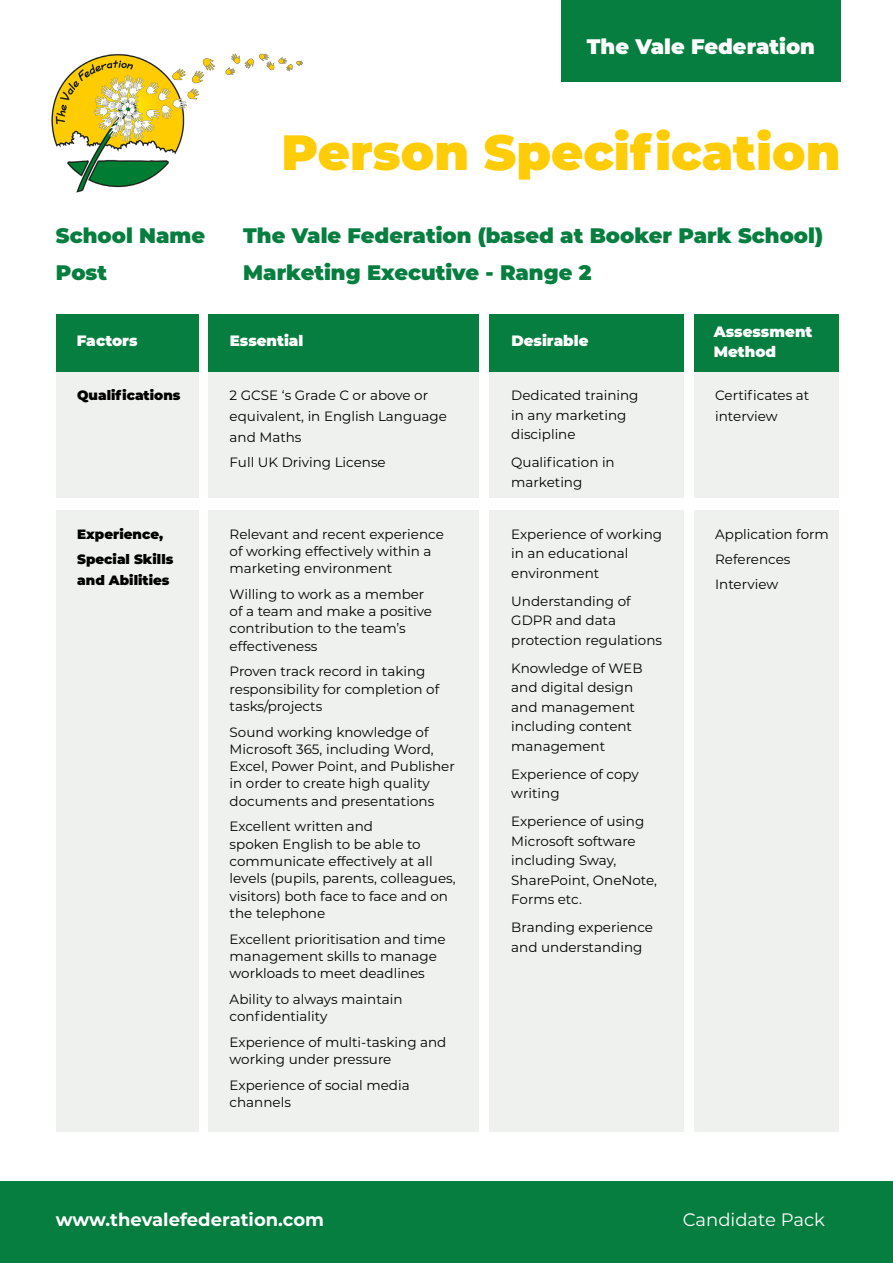
<style>
.page{position:relative;width:893px;height:1263px;background:#fff}
.page>*{position:absolute;margin:0;border:0;box-sizing:border-box;transform-origin:0 0}
.t1{font:900 49.5px "Montserrat";color:#fecd07}
.t2{font:900 21px "Montserrat";color:#067e3f}
.t3{font:900 21px "Montserrat";color:#fff}
.t4{font:700 18px "Montserrat";color:#fff}
.t5{font:18px "Montserrat";color:#fff}
.t6{font:900 15px/19.5px "Montserrat";color:#fff}
.t7{font:13.5px/17.2px "Montserrat";color:#000}
.t8{font:900 13.5px/25.2px "Montserrat";color:#000}
</style>
<div class="page">
<div style="left:56px;top:510px;width:143px;height:621px;background:#eef1ed"></div>
<div style="left:209px;top:510px;width:270px;height:621px;background:#eef1ed"></div>
<div style="left:489px;top:510px;width:194px;height:621px;background:#eef1ed"></div>
<div style="left:694px;top:510px;width:145px;height:621px;background:#eef1ed"></div>
<div style="left:56px;top:372px;width:143px;height:125px;background:#eef1ed"></div>
<div style="left:209px;top:372px;width:270px;height:125px;background:#eef1ed"></div>
<div style="left:489px;top:372px;width:194px;height:125px;background:#eef1ed"></div>
<div style="left:694px;top:372px;width:145px;height:125px;background:#eef1ed"></div>
<div style="left:0;top:1181px;width:893px;height:82px;background:#067e3f"></div>
<img style="left:51px;top:53px;width:252px;height:140px">
<div style="left:561px;top:0;width:279px;height:81px;background:#067e3f"></div>
<div style="left:56px;top:314px;width:143px;height:58px;background:#067e3f"></div>
<div style="left:209px;top:314px;width:270px;height:58px;background:#067e3f"></div>
<div style="left:489px;top:314px;width:194px;height:58px;background:#067e3f"></div>
<div style="left:694px;top:314px;width:145px;height:58px;background:#067e3f"></div>
<h2 class="t3" style="left:587px;top:31px;width:230px">The Vale Federation</h2>
<h1 class="t1" style="left:282px;top:116px;width:560px">Person Specification</h1>
<h2 class="t2" style="left:56px;top:219px;width:151px">School Name</h2>
<h2 class="t2" style="left:243px;top:219px;width:581px">The Vale Federation (based at Booker Park School)</h2>
<h2 class="t2" style="left:56px;top:257px;width:53px">Post</h2>
<h2 class="t2" style="left:243px;top:257px;width:350px">Marketing Executive - Range 2</h2>
<p class="t6" style="left:77px;top:330px;width:62px">Factors</p>
<p class="t8" style="left:77px;top:382px;width:105px">Qualifications</p>
<p class="t8" style="left:77px;top:520px;width:98px">Experience,<br>Special Skills</p>
<p class="t8" style="left:77px;top:567px;width:94px">and Abilities</p>
<p class="t6" style="left:230px;top:330px;width:75px">Essential</p>
<p class="t6" style="left:511px;top:330px;width:79px">Desirable</p>
<p class="t6" style="left:714px;top:321px;width:100px">Assessment<br>Method</p>
<p class="t7" style="left:230px;top:384px;width:219px;line-height:21px">2 GCSE ‘s Grade C or above or equivalent, in English Language and Maths</p>
<p class="t7" style="left:230px;top:453px;width:158px">Full UK Driving License</p>
<p class="t7" style="left:715px;top:384px;width:96px;line-height:21px">Certificates at interview</p>
<p class="t7" style="left:511px;top:385px;width:129px;line-height:19.5px">Dedicated training in any marketing discipline</p>
<p class="t7" style="left:511px;top:452px;width:105px;line-height:19.5px">Qualification in marketing</p>
<p class="t7" style="left:230px;top:525px;width:216px">Relevant and recent experience of working effectively within a marketing environment</p>
<p class="t7" style="left:230px;top:585px;width:204px">Willing to work as a member of a team and make a positive contribution to the team’s effectiveness</p>
<p class="t7" style="left:230px;top:662px;width:211px">Proven track record in taking responsibility for completion of tasks/projects</p>
<p class="t7" style="left:230px;top:723px;width:227px">Sound working knowledge of<br>Microsoft 365, including Word,<br>Excel, Power Point, and Publisher in order to create high quality documents and presentations</p>
<p class="t7" style="left:230px;top:817px;width:227px">Excellent written and<br>spoken English to be able to communicate effectively at all levels (pupils, parents, colleagues, visitors) both face to face and on the telephone</p>
<p class="t7" style="left:230px;top:930px;width:217px">Excellent prioritisation and time management skills to manage workloads to meet deadlines</p>
<p class="t7" style="left:230px;top:990px;width:174px">Ability to always maintain confidentiality</p>
<p class="t7" style="left:230px;top:1033px;width:218px">Experience of multi-tasking and working under pressure</p>
<p class="t7" style="left:230px;top:1076px;width:182px">Experience of social media channels</p>
<p class="t7" style="left:511px;top:524px;width:152px;line-height:19.5px">Experience of working in an educational environment</p>
<p class="t7" style="left:511px;top:591px;width:152px;line-height:19.5px">Understanding of<br>GDPR and data protection regulations</p>
<p class="t7" style="left:511px;top:658px;width:133px;line-height:19.5px">Knowledge of WEB and digital design and management including content management</p>
<p class="t7" style="left:511px;top:764px;width:129px;line-height:19.5px">Experience of copy writing</p>
<p class="t7" style="left:511px;top:811px;width:147px;line-height:19.5px">Experience of using<br>Microsoft software including Sway,<br>SharePoint, OneNote,<br>Forms etc.</p>
<p class="t7" style="left:511px;top:917px;width:143px;line-height:19.5px">Branding experience and understanding</p>
<p class="t7" style="left:715px;top:521px;width:115px;line-height:25.2px">Application form<br>References<br>Interview</p>
<h3 class="t4" style="left:56px;top:1207px;width:270px">www.thevalefederation.com</h3>
<h3 class="t5" style="left:683px;top:1207px;width:144px">Candidate Pack</h3>
</div>
